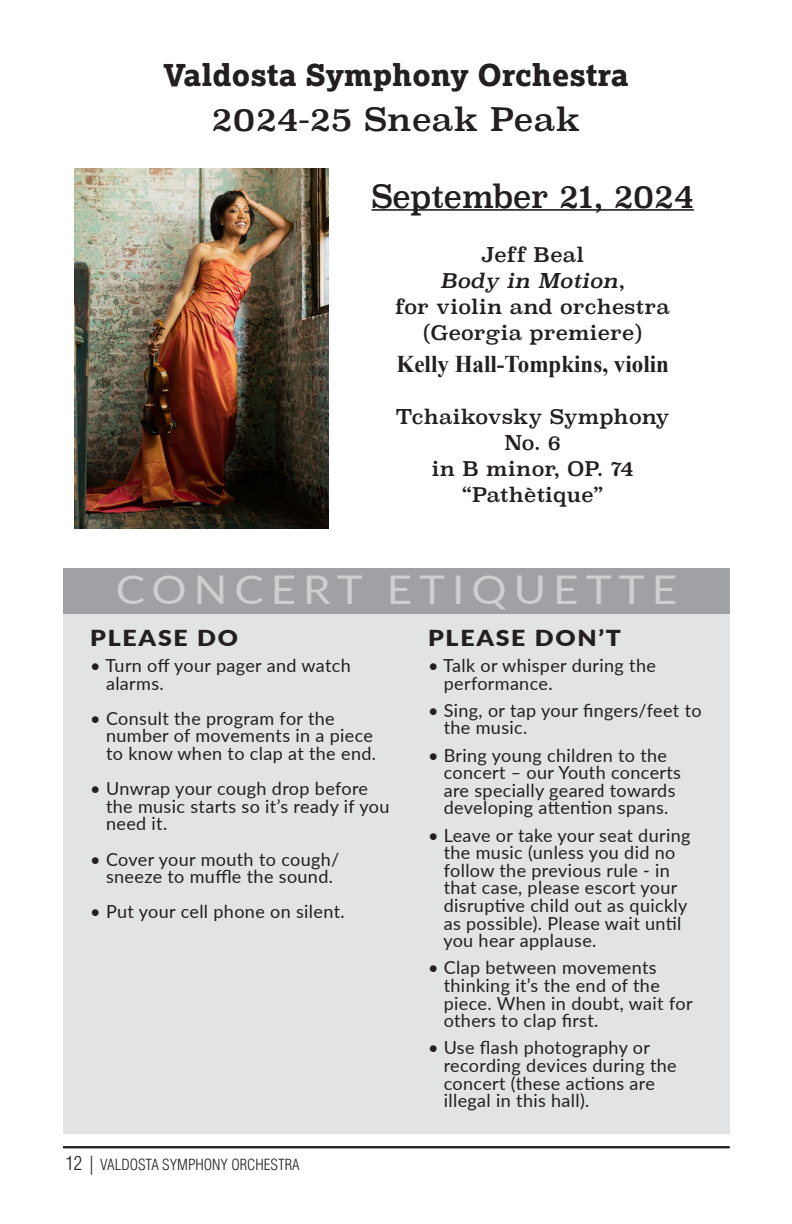
<style>
.page{position:relative;width:792px;height:1224px;background:#fff}
.page>*{position:absolute;margin:0;border:0;box-sizing:border-box;transform-origin:0 0}
.t1{font:39.6px "Lato";letter-spacing:.16em;color:#cdcfd0;scale:1.11 1}
.t2{font:32px "Superclarendon";color:#231f20}
.t3{font:32px "Superclarendon";color:#231f20;scale:.93 1}
.t4{font:800 30px "Lexia";letter-spacing:.01em;color:#231f20}
.t5{font:700 24px "Times New Roman";color:#231f20;scale:.96 1}
.t6{font:900 22px "Lato";letter-spacing:.07em;color:#231f20;scale:1.13 1}
.t7{font:20px/26px "Superclarendon";letter-spacing:.01em;color:#231f20;text-align:center}
.t8{font:18px/17.6px "Lato";letter-spacing:.02em;color:#231f20}
.t9{font:300 condensed 15px "Helvetica";color:#231f20}
.s1{font-style:italic}
.s2{font-size:19px}
</style>
<div class="page">
<hr style="left:63px;top:1146px;width:667px;height:2px;background:#231f20">
<img style="left:75px;top:169px;width:253px;height:360px">
<hr style="left:372px;top:209px;width:322px;height:2px;background:#231f20">
<div style="left:63px;top:614px;width:667px;height:520px;background:#e2e3e4"></div>
<div style="left:63px;top:568px;width:667px;height:46px;background:#9fa1a4"></div>
<h3 class="t4" style="left:163px;top:56px;width:467px">Valdosta Symphony Orchestra</h3>
<h2 class="t2" style="left:212px;top:98px;width:370px">2024-25 Sneak Peak</h2>
<h2 class="t3" style="left:372px;top:174px;width:348px">September 21, 2024</h2>
<p class="t7" style="left:395px;top:243px;width:276px">Jeff Beal<br><span class="s1">Body in Motion</span>,<br>for violin and orchestra (Georgia premiere)</p>
<h3 class="t5" style="left:396px;top:347px;width:285px">Kelly Hall-Tompkins, violin</h3>
<p class="t7" style="left:396px;top:405px;width:275px">Tchaikovsky Symphony<br>No. 6<br>in B minor, OP. 74 “Pathètique”</p>
<h1 class="t1" style="left:116px;top:561px;width:507px">CONCERT ETIQUETTE</h1>
<p class="t6" style="left:90px;top:622px;width:132px">PLEASE DO</p>
<p class="t8" style="left:106px;top:656px;width:246px;text-indent:-16px">• Turn off your pager and watch alarms.</p>
<p class="t8" style="left:106px;top:709px;width:272px;text-indent:-16px">• Consult the program for the number of movements in a piece to know when to clap at the end.</p>
<p class="t8" style="left:106px;top:779px;width:285px;text-indent:-16px">• Unwrap your cough drop before the music starts so it’s ready if you need it.</p>
<p class="t8" style="left:90px;top:850px;width:251px;text-align:center">• Cover your mouth to cough/ sneeze to muffle the sound.</p>
<p class="t8" style="left:90px;top:902px;width:256px">• Put your cell phone on silent.</p>
<p class="t9" style="left:65px;top:1155px;width:236px"><span class="s2">12 |</span> VALDOSTA SYMPHONY ORCHESTRA</p>
<p class="t6" style="left:428px;top:622px;width:172px">PLEASE DON’T</p>
<p class="t8" style="left:444px;top:656px;width:214px;text-indent:-16px">• Talk or whisper during the performance.</p>
<p class="t8" style="left:444px;top:701px;width:259px;text-indent:-16px">• Sing, or tap your fingers/feet to the music.</p>
<p class="t8" style="left:444px;top:746px;width:239px;text-indent:-16px">• Bring young children to the concert – our Youth concerts are specially geared towards developing attention spans.</p>
<p class="t8" style="left:443px;top:826px;width:249px;text-indent:-15px">• Leave or take your seat during the music (unless you did no follow the previous rule - in that case, please escort your disruptive child out as quickly as possible). Please wait until you hear applause.</p>
<p class="t8" style="left:444px;top:958px;width:250px;text-indent:-16px">• Clap between movements thinking it’s the end of the piece. When in doubt, wait for others to clap first.</p>
<p class="t8" style="left:444px;top:1038px;width:234px;text-indent:-16px">• Use flash photography or recording devices during the concert (these actions are illegal in this hall).</p>
</div>
